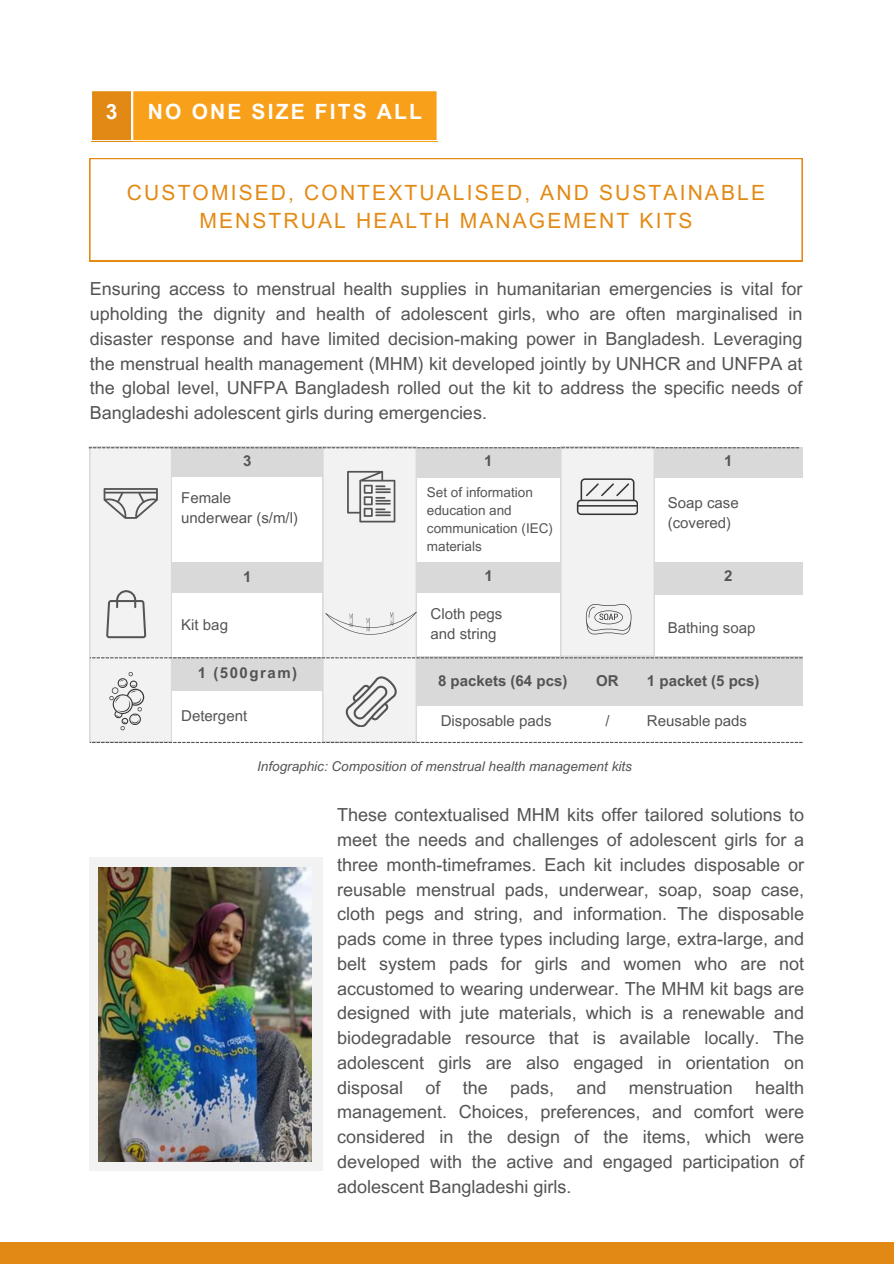
<style>
.page{position:relative;width:894px;height:1264px;background:#fff}
.page>*{position:absolute;margin:0;border:0;box-sizing:border-box;transform-origin:0 0}
.t1{font:21px/28.2px "Arial MT Pro";letter-spacing:.1em;color:#e38a15;text-align:center}
.t2{font:700 21px "Arial MT Pro";letter-spacing:.1em;color:#fff}
.t3{font:18px/24.8px "Arial MT Pro";color:#545454;text-align:justify}
.t4{font:15px/20.2px "Arial MT Pro";color:#545454}
.t5{font:700 15px "Arial MT Pro";color:#545454}
.t6{font:700 15px "Arial MT Pro";letter-spacing:.1em;color:#545454}
.t7{font:13.5px/18px "Arial MT Pro";color:#545454}
.t8{font:italic 13.5px "Arial MT Pro";color:#545454}
</style>
<div class="page">
<svg style="left:89px;top:158px;width:713px;height:103px"></svg>
<svg style="left:92px;top:91px;width:345px;height:50px;background:#f6a021"></svg>
<div style="left:0;top:1242px;width:893px;height:21px;background:#e28915"></div>
<div style="left:89px;top:858px;width:233px;height:312px;background:#f2f2f2"></div>
<img style="left:99px;top:867px;width:212px;height:294px">
<svg style="left:89px;top:446px;width:713px;height:297px"></svg>
<h2 class="t2" style="left:106px;top:104px;width:13px">3</h2>
<h1 class="t2" style="left:148px;top:104px;width:275px">NO ONE SIZE FITS ALL</h1>
<p class="t1" style="left:127px;top:181px;width:639px">CUSTOMISED, CONTEXTUALISED, AND SUSTAINABLE<br>MENSTRUAL HEALTH MANAGEMENT KITS</p>
<p class="t3" style="left:90px;top:279px;width:714px">Ensuring access to menstrual health supplies in humanitarian emergencies is vital for upholding the dignity and health of adolescent girls, who are often marginalised in disaster response and have limited decision-making power in Bangladesh. Leveraging the menstrual health management (MHM) kit developed jointly by UNHCR and UNFPA at the global level, UNFPA Bangladesh rolled out the kit to address the specific needs of Bangladeshi adolescent girls during emergencies.</p>
<h3 class="t5" style="left:243px;top:455px;width:10px">3</h3>
<p class="t4" style="left:181px;top:489px;width:118px">Female underwear (s/m/l)</p>
<p class="t4" style="left:181px;top:616px;width:48px">Kit bag</p>
<p class="t5" style="left:243px;top:571px;width:10px">1</p>
<p class="t6" style="left:198px;top:666px;width:101px">1 (500gram)</p>
<p class="t5" style="left:484px;top:455px;width:10px">1</p>
<p class="t7" style="left:427px;top:485px;width:128px">Set of information education and communication (IEC) materials</p>
<p class="t5" style="left:724px;top:455px;width:10px">1</p>
<p class="t4" style="left:667px;top:494px;width:72px">Soap case</p>
<p class="t4" style="left:667px;top:514px;width:65px">(covered)</p>
<p class="t5" style="left:484px;top:570px;width:10px">1</p>
<p class="t5" style="left:724px;top:570px;width:10px">2</p>
<p class="t4" style="left:430px;top:605px;width:73px">Cloth pegs</p>
<p class="t4" style="left:430px;top:625px;width:67px">and string</p>
<p class="t4" style="left:667px;top:619px;width:89px">Bathing soap</p>
<p class="t5" style="left:438px;top:675px;width:131px">8 packets (64 pcs)</p>
<p class="t5" style="left:596px;top:675px;width:24px">OR</p>
<p class="t5" style="left:646px;top:675px;width:114px">1 packet (5 pcs)</p>
<p class="t4" style="left:181px;top:707px;width:67px">Detergent</p>
<p class="t4" style="left:440px;top:712px;width:112px">Disposable pads</p>
<p class="t4" style="left:605px;top:712px;width:6px">/</p>
<p class="t4" style="left:646px;top:712px;width:102px">Reusable pads</p>
<p class="t8" style="left:257px;top:761px;width:376px">Infographic: Composition of menstrual health management kits</p>
<p class="t3" style="left:337px;top:804px;width:468px">These contextualised MHM kits offer tailored solutions to meet the needs and challenges of adolescent girls for a three month-timeframes. Each kit includes disposable or reusable menstrual pads, underwear, soap, soap case, cloth pegs and string, and information. The disposable pads come in three types including large, extra-large, and belt system pads for girls and women who are not accustomed to wearing underwear. The MHM kit bags are designed with jute materials, which is a renewable and biodegradable resource that is available locally. The adolescent girls are also engaged in orientation on disposal of the pads, and menstruation health management. Choices, preferences, and comfort were considered in the design of the items, which were developed with the active and engaged participation of adolescent Bangladeshi girls.</p>
</div>
